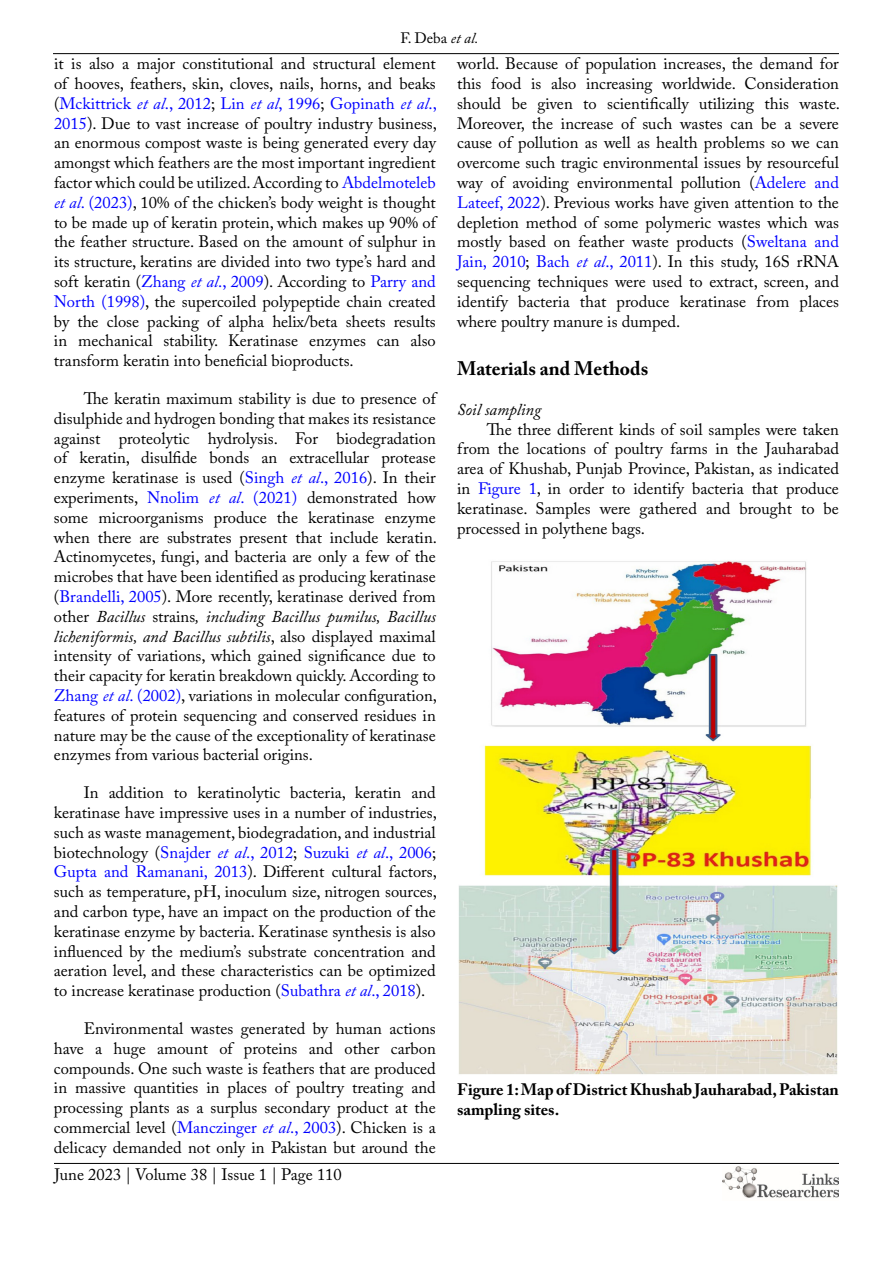
<style>
.page{position:relative;width:893px;height:1263px;background:#fff}
.page>*{position:absolute;margin:0;border:0;box-sizing:border-box;transform-origin:0 0}
.t1{font:700 19.5px "Adobe Caslon Pro";color:#000}
.t2{font:16.5px/19.8px "Adobe Caslon Pro";color:#000;text-align:justify}
.t3{font:700 16.5px/19.8px "Adobe Caslon Pro";color:#000}
.t4{font:italic 16.5px "Adobe Caslon Pro";color:#000}
.t5{font:15px "Adobe Caslon Pro";color:#000}
.s1{font-style:italic}
.s2{color:#00f}
.s3{font-style:italic;color:#00f}
</style>
<div class="page">
<hr style="left:53px;top:53px;width:786px;height:1px;background:#000">
<hr style="left:54px;top:1163px;width:785px;height:1px;background:#000">
<img style="left:722px;top:1166px;width:117px;height:32px">
<img style="left:458px;top:561px;width:380px;height:514px">
<p class="t5" style="left:400px;top:29px;width:80px">F. Deba <span class="s1">et al.</span></p>
<p class="t2" style="left:54px;top:54px;width:385px">it is also a major constitutional and structural element of hooves, feathers, skin, cloves, nails, horns, and beaks (<span class="s2">Mckittrick</span> <span class="s3">et al</span><span class="s2">., 2012</span>; <span class="s2">Lin</span> <span class="s3">et al</span><span class="s2">, 1996</span>; <span class="s2">Gopinath</span> <span class="s3">et al</span><span class="s2">., 2015</span>). Due to vast increase of poultry industry business, an enormous compost waste is being generated every day amongst which feathers are the most important ingredient factor which could be utilized. According to <span class="s2">Abdelmoteleb </span><span class="s3">et al</span><span class="s2">. (2023)</span>, 10% of the chicken’s body weight is thought to be made up of keratin protein, which makes up 90% of the feather structure. Based on the amount of sulphur in its structure, keratins are divided into two type’s hard and soft keratin (<span class="s2">Zhang</span> <span class="s3">et al</span><span class="s2">., 2009</span>). According to <span class="s2">Parry and North (1998)</span>, the supercoiled polypeptide chain created by the close packing of alpha helix/beta sheets results in mechanical stability. Keratinase enzymes can also transform keratin into beneficial bioproducts.</p>
<p class="t2" style="left:54px;top:388px;width:384px;text-indent:30px">The keratin maximum stability is due to presence of disulphide and hydrogen bonding that makes its resistance against proteolytic hydrolysis. For biodegradation of keratin, disulfide bonds an extracellular protease enzyme keratinase is used (<span class="s2">Singh</span> <span class="s3">et al</span><span class="s2">., 2016</span>). In their experiments, <span class="s2">Nnolim</span> <span class="s3">et al</span><span class="s2">. (2021)</span> demonstrated how some microorganisms produce the keratinase enzyme when there are substrates present that include keratin.<br>Actinomycetes, fungi, and bacteria are only a few of the microbes that have been identified as producing keratinase (<span class="s2">Brandelli, 2005</span>). More recently, keratinase derived from other <span class="s1">Bacillus</span> strains<span class="s1">, including Bacillus pumilus, Bacillus licheniformis, and Bacillus subtilis</span>, also displayed maximal intensity of variations, which gained significance due to their capacity for keratin breakdown quickly. According to <span class="s2">Zhang</span> <span class="s3">et al</span><span class="s2">. (2002)</span>, variations in molecular configuration, features of protein sequencing and conserved residues in nature may be the cause of the exceptionality of keratinase enzymes from various bacterial origins.</p>
<p class="t2" style="left:54px;top:783px;width:385px;text-indent:30px">In addition to keratinolytic bacteria, keratin and keratinase have impressive uses in a number of industries, such as waste management, biodegradation, and industrial biotechnology (<span class="s2">Snajder</span> <span class="s3">et al</span><span class="s2">., 2012</span>; <span class="s2">Suzuki</span> <span class="s3">et al</span><span class="s2">., 2006</span>; <span class="s2">Gupta and Ramanani, 2013</span>). Different cultural factors, such as temperature, pH, inoculum size, nitrogen sources, and carbon type, have an impact on the production of the keratinase enzyme by bacteria. Keratinase synthesis is also influenced by the medium’s substrate concentration and aeration level, and these characteristics can be optimized to increase keratinase production (<span class="s2">Subathra</span> <span class="s3">et al</span><span class="s2">., 2018</span>).</p>
<p class="t2" style="left:54px;top:1018px;width:383px;text-indent:30px">Environmental wastes generated by human actions have a huge amount of proteins and other carbon compounds. One such waste is feathers that are produced in massive quantities in places of poultry treating and processing plants as a surplus secondary product at the commercial level (<span class="s2">Manczinger</span> <span class="s3">et al</span><span class="s2">., 2003</span>). Chicken is a delicacy demanded not only in Pakistan but around the</p>
<p class="t2" style="left:54px;top:1164px;width:289px">June 2023 | Volume 38 | Issue 1 | Page 110</p>
<p class="t2" style="left:457px;top:54px;width:384px">world. Because of population increases, the demand for this food is also increasing worldwide. Consideration should be given to scientifically utilizing this waste.<br>Moreover, the increase of such wastes can be a severe cause of pollution as well as health problems so we can overcome such tragic environmental issues by resourceful way of avoiding environmental pollution (<span class="s2">Adelere and Lateef, 2022</span>). Previous works have given attention to the depletion method of some polymeric wastes which was mostly based on feather waste products (<span class="s2">Sweltana and Jain, 2010</span>; <span class="s2">Bach</span> <span class="s3">et al</span><span class="s2">., 2011</span>). In this study, 16S rRNA sequencing techniques were used to extract, screen, and identify bacteria that produce keratinase from places where poultry manure is dumped.</p>
<p class="t1" style="left:457px;top:357px;width:193px">Materials and Methods</p>
<p class="t4" style="left:457px;top:399px;width:86px">Soil sampling</p>
<p class="t2" style="left:457px;top:419px;width:383px;text-indent:30px">The three different kinds of soil samples were taken from the locations of poultry farms in the Jauharabad area of Khushab, Punjab Province, Pakistan, as indicated in <span class="s2">Figure 1</span>, in order to identify bacteria that produce keratinase. Samples were gathered and brought to be processed in polythene bags.</p>
<p class="t3" style="left:457px;top:1080px;width:383px">Figure 1: Map of District Khushab Jauharabad, Pakistan sampling sites.</p>
</div>
